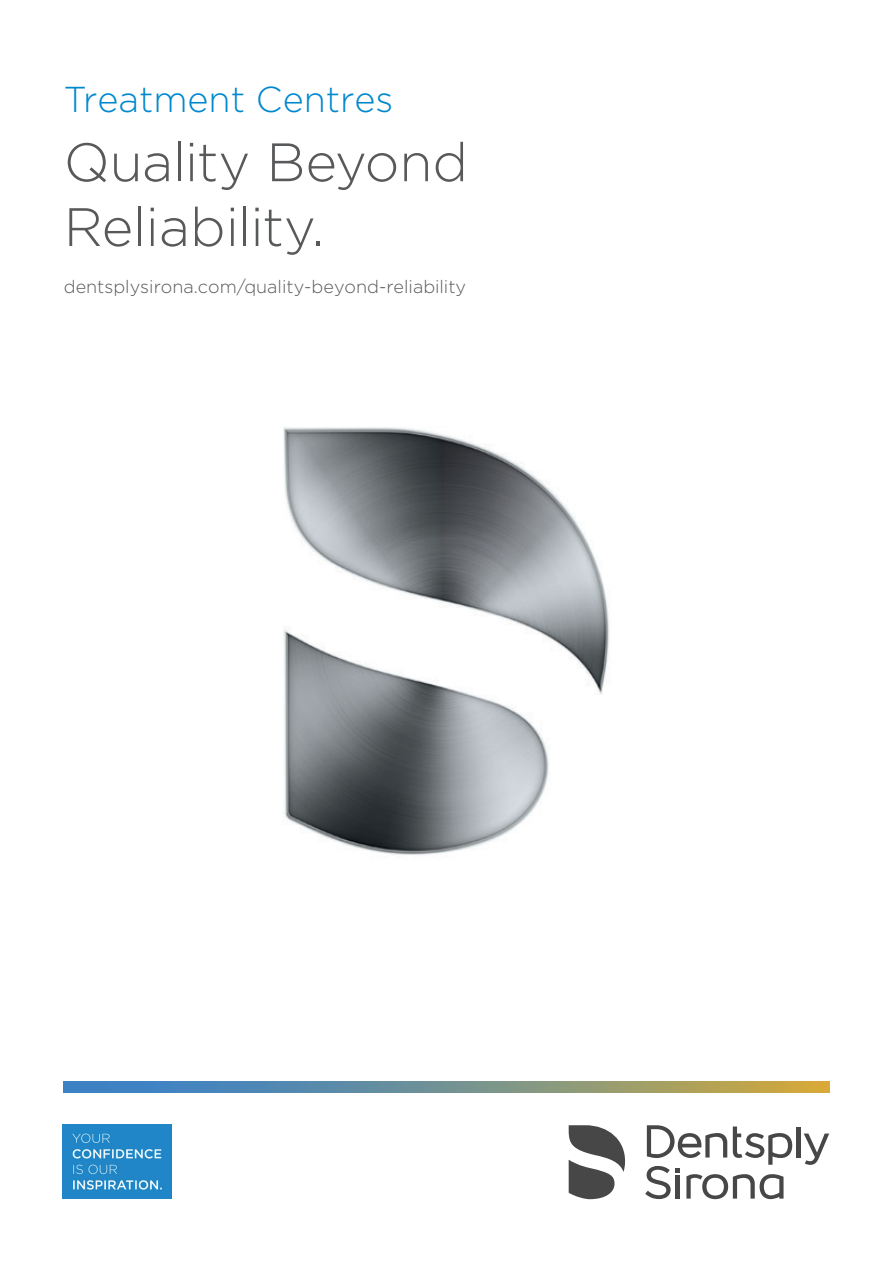
<style>
.page{position:relative;width:893px;height:1263px;background:#fff}
.page>*{position:absolute;margin:0;border:0;box-sizing:border-box;transform-origin:0 0}
.t1{font:300 54px/64.8px "Gotham";letter-spacing:-.01em;color:#58595b}
.t2{font:300 36px "Gotham";color:#0088ce}
.t3{font:300 18px "Gotham";color:#58595b}
</style>
<div class="page">
<img style="left:283px;top:427px;width:326px;height:428px">
<svg style="left:64px;top:1081px;width:765px;height:11px;background:#79938c"></svg>
<svg style="left:645px;top:1166px;width:35px;height:33px"></svg>
<hr style="left:676px;top:1175px;width:4px;height:23px;background:#474747">
<hr style="left:796px;top:1126px;width:4px;height:31px;background:#474747">
<svg style="left:804px;top:1133px;width:25px;height:32px"></svg>
<svg style="left:647px;top:1125px;width:80px;height:33px"></svg>
<svg style="left:686px;top:1174px;width:97px;height:25px"></svg>
<svg style="left:733px;top:1126px;width:59px;height:39px"></svg>
<svg style="left:569px;top:1125px;width:56px;height:74px"></svg>
<img style="left:63px;top:1124px;width:109px;height:74px">
<h2 class="t2" style="left:64px;top:76px;width:331px">Treatment Centres</h2>
<h1 class="t1" style="left:64px;top:128px;width:406px">Quality Beyond<br>Reliability.</h1>
<p class="t3" style="left:64px;top:275px;width:404px">dentsplysirona.com/quality-beyond-reliability</p>
</div>
